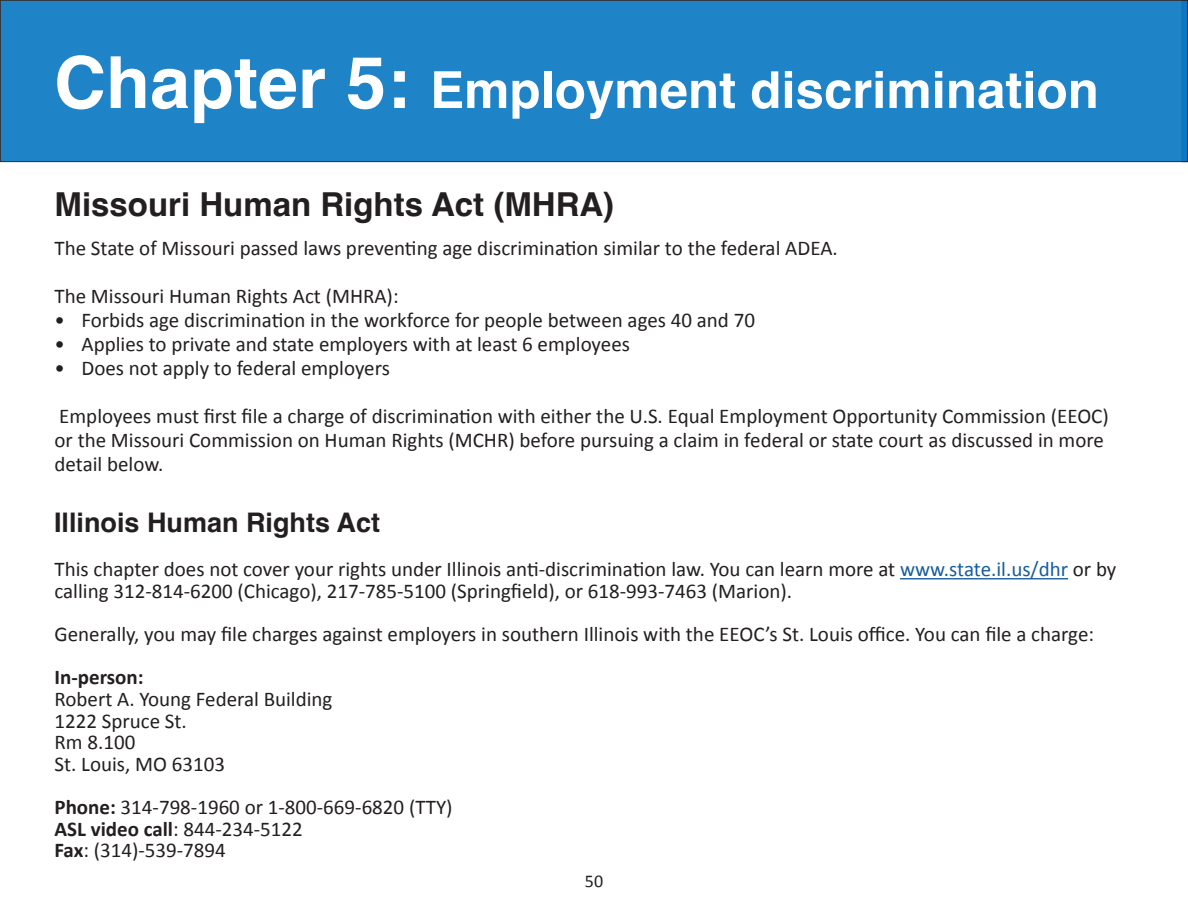
<style>
.page{position:relative;width:1188px;height:918px;background:#fff}
.page>*{position:absolute;margin:0;border:0;box-sizing:border-box;transform-origin:0 0}
.t1{font:700 51px "Helvetica";color:#fff}
.t2{font:700 33px "Helvetica";color:#231f20}
.t3{font:700 27px "Helvetica";color:#231f20}
.t4{font:21px/24px "Calibri";color:#231f20}
.t5{font:700 21px "Calibri";color:#231f20}
.t6{font:18px "Calibri";color:#231f20}
.s1{font-size:72px}
.s2{color:#175d9e}
.s3{font-weight:700}
</style>
<div class="page">
<div style="left:0;top:0;width:1188px;height:162px;background:#1f83c7"></div>
<div style="left:0;top:0;width:1188px;height:162px;border:1px solid #231f20"></div>
<hr style="left:900px;top:578px;width:168px;height:1px;background:#175d9e">
<p class="t1" style="left:54px;top:59px;width:1046px"><span class="s1">Chapter 5:</span> Employment discrimination</p>
<p class="t2" style="left:55px;top:184px;width:561px">Missouri Human Rights Act (MHRA)</p>
<p class="t4" style="left:55px;top:235px;width:785px">The State of Missouri passed laws preventing age discrimination similar to the federal ADEA.</p>
<p class="t4" style="left:55px;top:283px;width:346px">The Missouri Human Rights Act (MHRA):</p>
<p class="t4" style="left:55px;top:307px;width:702px">• Forbids age discrimination in the workforce for people between ages 40 and 70</p>
<p class="t4" style="left:55px;top:331px;width:577px">• Applies to private and state employers with at least 6 employees</p>
<p class="t4" style="left:55px;top:355px;width:337px">• Does not apply to federal employers</p>
<p class="t4" style="left:55px;top:403px;width:1056px">Employees must first file a charge of discrimination with either the U.S. Equal Employment Opportunity Commission (EEOC) or the Missouri Commission on Human Rights (MCHR) before pursuing a claim in federal or state court as discussed in more detail below.</p>
<p class="t3" style="left:54px;top:506px;width:328px">Illinois Human Rights Act</p>
<p class="t4" style="left:55px;top:558px;width:1063px;line-height:21.6px">This chapter does not cover your rights under Illinois anti-discrimination law. You can learn more at <span class="s2">www.state.il.us/dhr</span> or by calling 312-814-6200 (Chicago), 217-785-5100 (Springfield), or 618-993-7463 (Marion).</p>
<p class="t4" style="left:55px;top:622px;width:1041px">Generally, you may file charges against employers in southern Illinois with the EEOC’s St. Louis office. You can file a charge:</p>
<p class="t5" style="left:55px;top:663px;width:91px">In-person:</p>
<p class="t4" style="left:55px;top:686px;width:279px">Robert A. Young Federal Building</p>
<p class="t4" style="left:55px;top:708px;width:134px">1222 Spruce St.</p>
<p class="t4" style="left:55px;top:730px;width:82px">Rm 8.100</p>
<p class="t4" style="left:55px;top:751px;width:172px">St. Louis, MO 63103</p>
<p class="t4" style="left:55px;top:794px;width:400px"><span class="s3">Phone:</span> 314-798-1960 or 1-800-669-6820 (TTY)</p>
<p class="t4" style="left:55px;top:816px;width:250px"><span class="s3">ASL video call</span>: 844-234-5122</p>
<p class="t4" style="left:55px;top:838px;width:173px"><span class="s3">Fax</span>: (314)-539-7894</p>
<p class="t6" style="left:585px;top:868px;width:20px">50</p>
</div>
